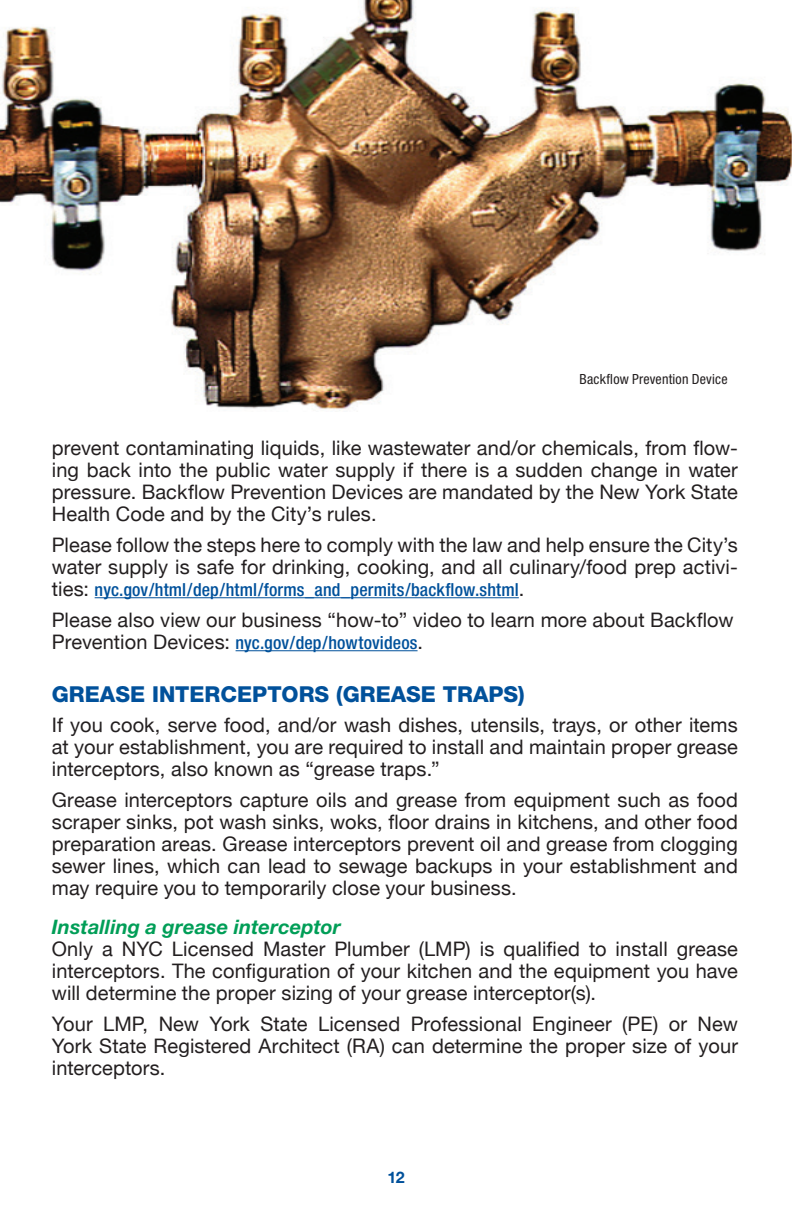
<style>
.page{position:relative;width:792px;height:1224px;background:#fff}
.page>*{position:absolute;margin:0;border:0;box-sizing:border-box;transform-origin:0 0}
.Subhead2{font:800 22px "Helvetica Neue";color:#01519b}
.Body{font:20px/22px "Helvetica Neue";letter-spacing:.005em;color:#231f20;text-align:justify}
.Header-3{font:italic 700 20px "Helvetica Neue";letter-spacing:.005em;color:#009e57}
.Body-2{font:500 condensed 18px "Helvetica Neue";letter-spacing:.01em;color:#01519b}
.t1{font:700 16px "Helvetica Neue";color:#01519b}
.Body-3{font:condensed 14px "Helvetica Neue";letter-spacing:.015em;color:#231f20}
.s1{font-weight:400;font-stretch:normal;font-size:20px;color:#231f20}
</style>
<div class="page">
<hr style="left:95px;top:597px;width:424px;height:1px;background:#01519b">
<hr style="left:236px;top:650px;width:182px;height:1px;background:#01519b">
<img style="left:0;top:0;width:792px;height:409px">
<p class="Body-3" style="left:580px;top:371px;width:149px">Backflow Prevention Device</p>
<p class="Body" style="left:52px;top:438px;width:688px">prevent contaminating liquids, like wastewater and/or chemicals, from flow&shy;ing back into the public water supply if there is a sudden change in water pressure. Backflow Prevention Devices are mandated by the New York State Health Code and by the City’s rules.</p>
<p class="Body" style="left:52px;top:535px;width:688px">Please follow the steps here to comply with the law and help ensure the City’s water supply is safe for drinking, cooking, and all culinary/food prep activi-</p>
<p class="Body-2" style="left:52px;top:579px;width:474px"><span class="s1">ties:</span> nyc.gov/html/dep/html/forms_and_permits/backflow.shtml<span class="s1">.</span></p>
<p class="Body" style="left:52px;top:610px;width:683px">Please also view our business “how-to” video to learn more about Backflow</p>
<p class="Body-2" style="left:52px;top:632px;width:373px"><span class="s1">Prevention Devices:</span> nyc.gov/dep/howtovideos<span class="s1">.</span></p>
<p class="Subhead2" style="left:52px;top:681px;width:475px">GREASE INTERCEPTORS (GREASE TRAPS)</p>
<p class="Body" style="left:52px;top:715px;width:688px">If you cook, serve food, and/or wash dishes, utensils, trays, or other items at your establishment, you are required to install and maintain proper grease interceptors, also known as “grease traps.”</p>
<p class="Body" style="left:52px;top:790px;width:688px">Grease interceptors capture oils and grease from equipment such as food scraper sinks, pot wash sinks, woks, floor drains in kitchens, and other food preparation areas. Grease interceptors prevent oil and grease from clogging sewer lines, which can lead to sewage backups in your establishment and may require you to temporarily close your business.</p>
<p class="Header-3" style="left:52px;top:914px;width:290px">Installing a grease interceptor</p>
<p class="Body" style="left:52px;top:939px;width:688px">Only a NYC Licensed Master Plumber (LMP) is qualified to install grease interceptors. The configuration of your kitchen and the equipment you have will determine the proper sizing of your grease interceptor(s).</p>
<p class="Body" style="left:52px;top:1014px;width:688px">Your LMP, New York State Licensed Professional Engineer (PE) or New York State Registered Architect (RA) can determine the proper size of your interceptors.</p>
<p class="t1" style="left:387px;top:1167px;width:19px">12</p>
</div>
